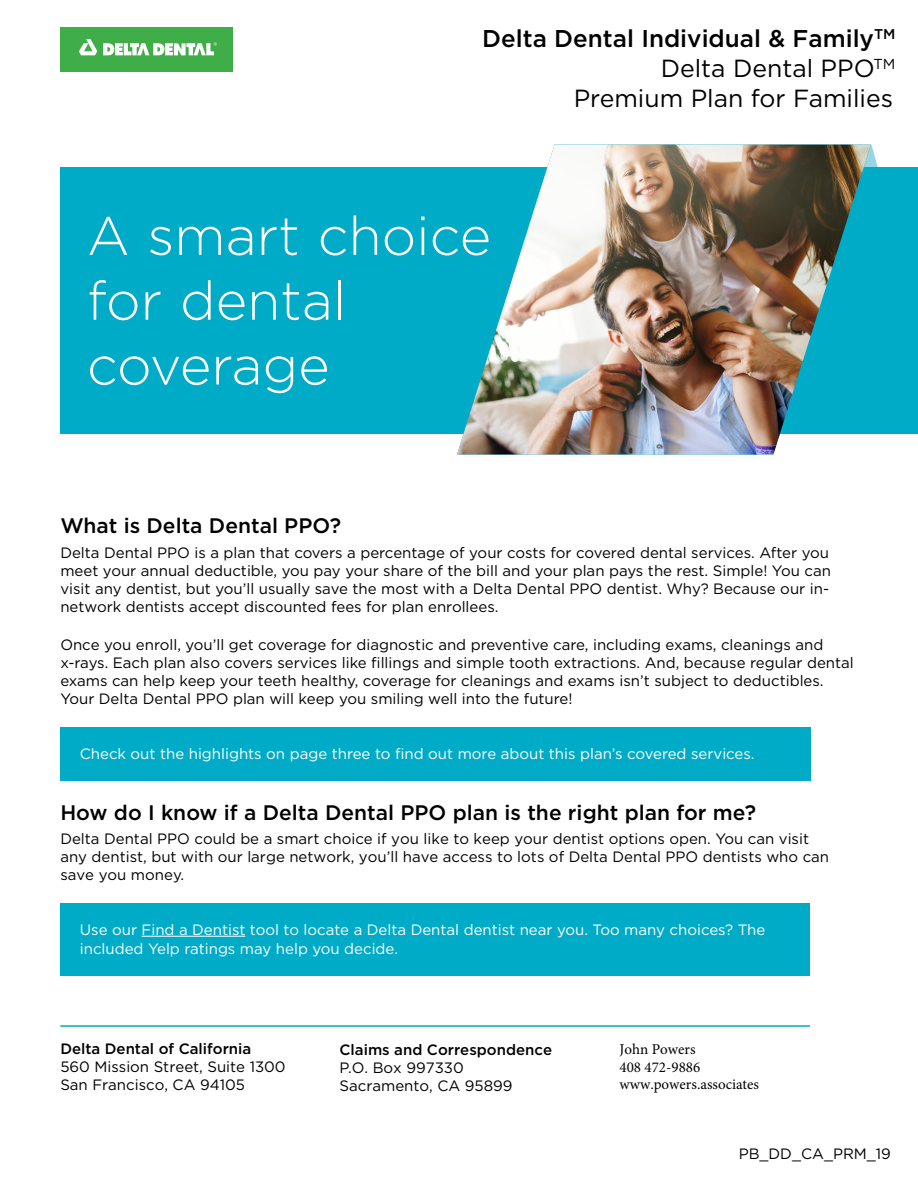
<style>
.page{position:relative;width:918px;height:1188px;background:#fff}
.page>*{position:absolute;margin:0;border:0;box-sizing:border-box;transform-origin:0 0}
.t1{font:300 54px/64.8px "Gotham";color:#fff}
.t2{font:24.75px/29.8px "Gotham";color:#000;text-align:right}
.t3{font:500 24.3px "Gotham";color:#000}
.t4{font:500 21px "Gotham";color:#000}
.t5{font:15px/18px "Gotham";color:#000}
.t6{font:15px/19.5px "Gotham";color:#fff}
.t7{font:500 15px "Gotham";color:#000}
.t8{font:15px/18.1px "Minion Pro";color:#000}
</style>
<div class="page">
<div style="left:60px;top:727px;width:751px;height:54px;background:#00abc7"></div>
<div style="left:60px;top:903px;width:750px;height:73px;background:#00abc7"></div>
<hr style="left:142px;top:936px;width:103px;height:1px;background:#fff">
<div style="left:60px;top:27px;width:173px;height:45px;background:#3fae49"></div>
<svg style="left:79px;top:39px;width:18px;height:16px"></svg>
<svg style="left:103px;top:42px;width:114px;height:14px"></svg>
<div style="left:60px;top:167px;width:858px;height:266px;background:#00abc7"></div>
<img style="left:457px;top:145px;width:414px;height:309px">
<hr style="left:60px;top:1025px;width:750px;height:2px;background:#00abc7">
<h3 class="t3" style="left:482px;top:23px;width:415px">Delta Dental Individual &amp; Family<sup>TM</sup></h3>
<h2 class="t2" style="left:574px;top:53px;width:323px">Delta Dental PPO<sup>TM<br></sup>Premium Plan for Families</h2>
<h1 class="t1" style="left:87px;top:202px;width:406px">A smart choice for dental coverage</h1>
<h3 class="t4" style="left:60px;top:512px;width:282px">What is Delta Dental PPO?</h3>
<p class="t5" style="left:60px;top:544px;width:772px">Delta Dental PPO is a plan that covers a percentage of your costs for covered dental services. After you meet your annual deductible, you pay your share of the bill and your plan pays the rest. Simple! You can visit any dentist, but you’ll usually save the most with a Delta Dental PPO dentist. Why? Because our in&shy;network dentists accept discounted fees for plan enrollees.</p>
<p class="t5" style="left:60px;top:636px;width:795px">Once you enroll, you’ll get coverage for diagnostic and preventive care, including exams, cleanings and x-rays. Each plan also covers services like fillings and simple tooth extractions. And, because regular dental exams can help keep your teeth healthy, coverage for cleanings and exams isn’t subject to deductibles.<br>Your Delta Dental PPO plan will keep you smiling well into the future!</p>
<p class="t6" style="left:80px;top:743px;width:676px">Check out the highlights on page three to find out more about this plan’s covered services.</p>
<h3 class="t4" style="left:60px;top:798px;width:697px">How do I know if a Delta Dental PPO plan is the right plan for me?</h3>
<p class="t5" style="left:60px;top:830px;width:770px">Delta Dental PPO could be a smart choice if you like to keep your dentist options open. You can visit any dentist, but with our large network, you’ll have access to lots of Delta Dental PPO dentists who can save you money.</p>
<p class="t6" style="left:80px;top:919px;width:687px">Use our Find a Dentist tool to locate a Delta Dental dentist near you. Too many choices? The included Yelp ratings may help you decide.</p>
<p class="t7" style="left:60px;top:1039px;width:192px">Delta Dental of California</p>
<p class="t5" style="left:60px;top:1058px;width:227px">560 Mission Street, Suite 1300<br>San Francisco, CA 94105</p>
<p class="t7" style="left:340px;top:1040px;width:214px">Claims and Correspondence</p>
<p class="t5" style="left:340px;top:1058px;width:175px">P.O. Box 997330<br>Sacramento, CA 95899</p>
<p class="t8" style="left:620px;top:1040px;width:82px">John Powers<br>408 472-9886</p>
<p class="t8" style="left:620px;top:1075px;width:141px">www.powers.associates</p>
<p class="t5" style="left:739px;top:1144px;width:154px">PB_DD_CA_PRM_19</p>
</div>
